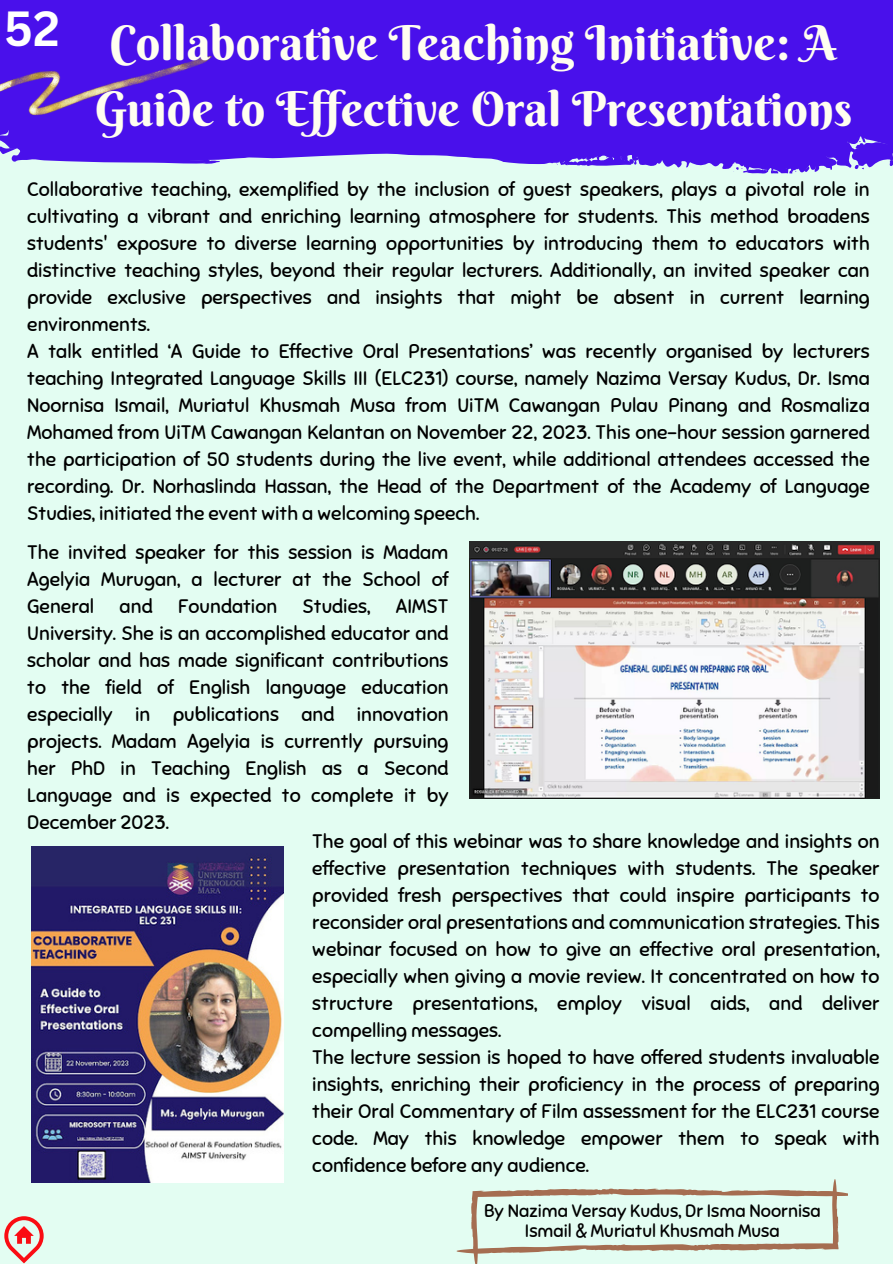
<style>
.page{position:relative;width:893px;height:1264px;background:#fff}
.page>*{position:absolute;margin:0;border:0;box-sizing:border-box;transform-origin:0 0}
.t1{font:48px/66.3px "Berkshire Swash";color:#fffef0;text-align:center}
.t2{font:700 48px "Canva Sans";color:#fff}
.t3{font:19.5px/27px "Sniglet";color:#000;text-align:justify}
.t4{font:18px/19.2px "Sniglet";color:#000;text-align:center}
</style>
<div class="page">
<div style="left:0;top:0;width:892px;height:1263px;background:#e3fdf2"></div>
<div style="left:0;top:0;width:892px;height:169px;background:#4910eb"></div>
<svg style="left:346px;top:147px;width:10px;height:5px"></svg>
<svg style="left:307px;top:136px;width:15px;height:4px"></svg>
<svg style="left:0;top:20px;width:19px;height:12px"></svg>
<svg style="left:392px;top:145px;width:25px;height:5px"></svg>
<svg style="left:363px;top:146px;width:20px;height:4px"></svg>
<svg style="left:212px;top:133px;width:85px;height:31px"></svg>
<svg style="left:527px;top:122px;width:153px;height:45px;background:#5320eb"></svg>
<svg style="left:733px;top:110px;width:160px;height:64px;background:#5a2aeb"></svg>
<img style="left:469px;top:542px;width:410px;height:256px">
<img style="left:0;top:57px;width:212px;height:112px">
<img style="left:32px;top:846px;width:252px;height:336px">
<svg style="left:4px;top:1216px;width:40px;height:47px"></svg>
<svg style="left:456px;top:1179px;width:391px;height:84px"></svg>
<p class="t2" style="left:4px;top:-5px;width:57px">52</p>
<p class="t1" style="left:95px;top:9px;width:758px">Collaborative Teaching Initiative: A<br>Guide to Effective Oral Presentations</p>
<p class="t3" style="left:27px;top:176px;width:844px">Collaborative teaching, exemplified by the inclusion of guest speakers, plays a pivotal role in cultivating a vibrant and enriching learning atmosphere for students. This method broadens students' exposure to diverse learning opportunities by introducing them to educators with distinctive teaching styles, beyond their regular lecturers. Additionally, an invited speaker can provide exclusive perspectives and insights that might be absent in current learning environments.</p>
<p class="t3" style="left:27px;top:338px;width:844px">A talk entitled ‘A Guide to Effective Oral Presentations’ was recently organised by lecturers teaching Integrated Language Skills III (ELC231) course, namely Nazima Versay Kudus, Dr. Isma Noornisa Ismail, Muriatul Khusmah Musa from UiTM Cawangan Pulau Pinang and Rosmaliza Mohamed from UiTM Cawangan Kelantan on November 22, 2023. This one-hour session garnered the participation of 50 students during the live event, while additional attendees accessed the recording. Dr. Norhaslinda Hassan, the Head of the Department of the Academy of Language Studies, initiated the event with a welcoming speech.</p>
<p class="t3" style="left:27px;top:539px;width:423px">The invited speaker for this session is Madam Agelyia Murugan, a lecturer at the School of General</p>
<p class="t3" style="left:120px;top:593px;width:35px">and</p>
<p class="t3" style="left:178px;top:593px;width:101px">Foundation</p>
<p class="t3" style="left:302px;top:593px;width:69px">Studies,</p>
<p class="t3" style="left:27px;top:593px;width:423px;text-indent:368px">AIMST University. She is an accomplished educator and scholar and has made significant contributions to the field of English language education especially in publications and innovation projects. Madam Agelyia is currently pursuing her PhD in Teaching English as a Second Language and is expected to complete it by December 2023.</p>
<p class="t3" style="left:312px;top:828px;width:568px">The goal of this webinar was to share knowledge and insights on effective presentation techniques with students. The speaker provided fresh perspectives that could inspire participants to reconsider oral presentations and communication strategies. This webinar focused on how to give an effective oral presentation, especially when giving a movie review. It concentrated on how to structure presentations, employ visual aids, and deliver compelling messages.</p>
<p class="t3" style="left:312px;top:1044px;width:568px">The lecture session is hoped to have offered students invaluable insights, enriching their proficiency in the process of preparing their Oral Commentary of Film assessment for the ELC231 course code. May this knowledge empower them to speak with confidence before any audience.</p>
<p class="t4" style="left:484px;top:1201px;width:338px">By Nazima Versay Kudus, Dr Isma Noornisa<br>Ismail &amp; Muriatul Khusmah Musa</p>
</div>
